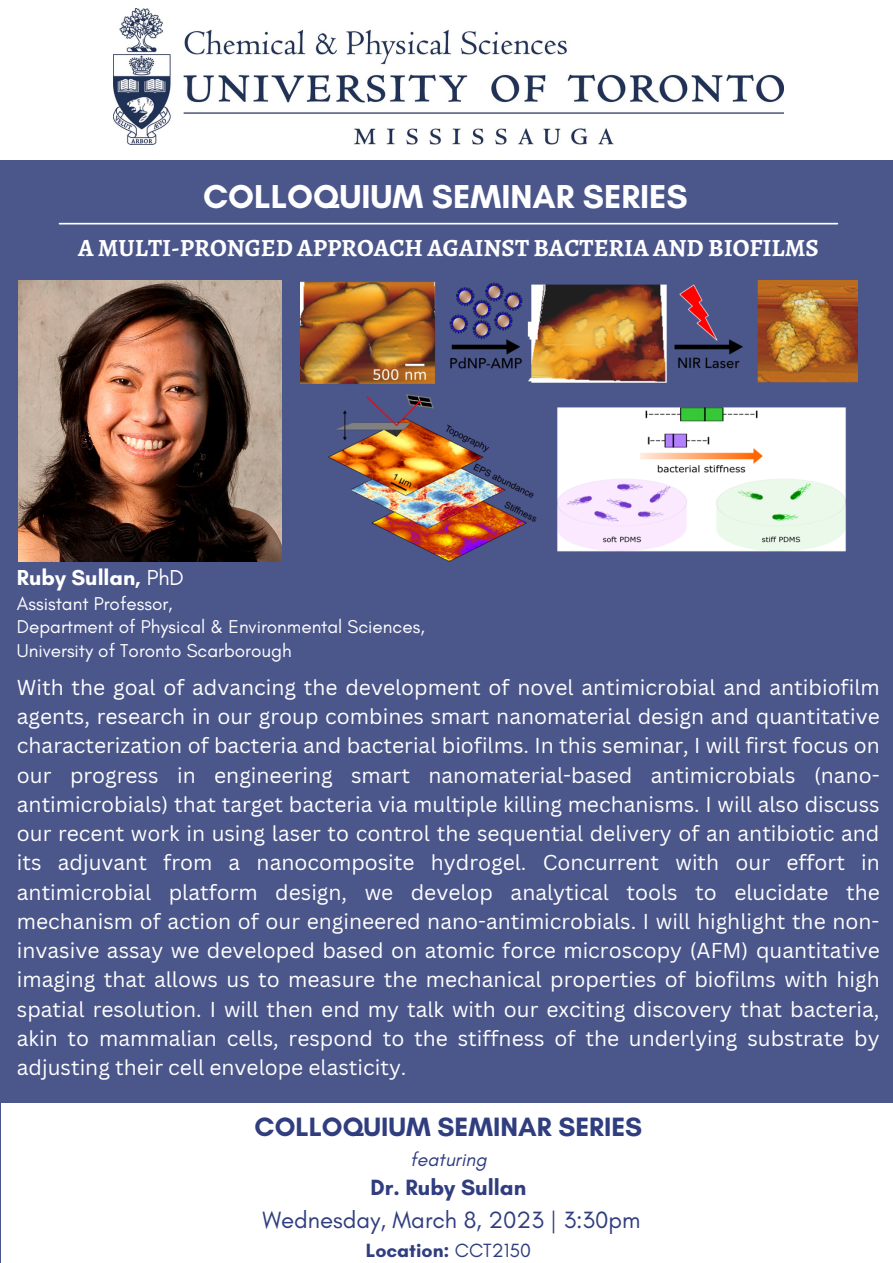
<style>
.page{position:relative;width:893px;height:1263px;background:#4b568b}
.page>*{position:absolute;margin:0;border:0;box-sizing:border-box;transform-origin:0 0}
.t1{font:700 33.75px "Glacial Indifference";color:#fff}
.t2{font:700 27px "Glacial Indifference";color:#303e80}
.t3{font:700 24.75px "Alegreya";color:#fff}
.t4{font:24px "Glacial Indifference";color:#303e80}
.t5{font:700 22.5px "Glacial Indifference";color:#303e80}
.t6{font:700 22.05px "Glacial Indifference";color:#fff}
.t7{font:21px/29.2px "Canva Sans";color:#fff;text-align:justify}
.t8{font:700 19.5px "Glacial Indifference";color:#303e80}
.t9{font:italic 19.5px "Glacial Indifference";color:#303e80}
.t10{font:18.9px/23.6px "Glacial Indifference";color:#fff}
.s1{font-weight:400}
</style>
<div class="page">
<div style="left:0;top:0;width:893px;height:159px;background:#fff"></div>
<img style="left:114px;top:8px;width:669px;height:137px">
<div style="left:1px;top:1103px;width:892px;height:160px;background:#fff"></div>
<hr style="left:59px;top:223px;width:778px;height:1px;background:#fff">
<img style="left:18px;top:281px;width:264px;height:280px">
<img style="left:300px;top:281px;width:557px;height:280px">
<h1 class="t1" style="left:203px;top:176px;width:486px">COLLOQUIUM SEMINAR SERIES</h1>
<p class="t3" style="left:78px;top:231px;width:742px">A MULTI-PRONGED APPROACH AGAINST BACTERIA AND BIOFILMS</p>
<p class="t6" style="left:17px;top:564px;width:168px">Ruby Sullan, <span class="s1">PhD</span></p>
<p class="t10" style="left:17px;top:591px;width:409px">Assistant Professor,<br>Department of Physical &amp; Environmental Sciences,<br>University of Toronto Scarborough</p>
<p class="t7" style="left:17px;top:672px;width:864px">With the goal of advancing the development of novel antimicrobial and antibiofilm agents, research in our group combines smart nanomaterial design and quantitative characterization of bacteria and bacterial biofilms. In this seminar, I will first focus on our progress in engineering smart nanomaterial-based antimicrobials (nano&shy;antimicrobials) that target bacteria via multiple killing mechanisms. I will also discuss our recent work in using laser to control the sequential delivery of an antibiotic and its adjuvant from a nanocomposite hydrogel. Concurrent with our effort in antimicrobial platform design, we develop analytical tools to elucidate the mechanism of action of our engineered nano-antimicrobials. I will highlight the non&shy;invasive assay we developed based on atomic force microscopy (AFM) quantitative imaging that allows us to measure the mechanical properties of biofilms with high spatial resolution. I will then end my talk with our exciting discovery that bacteria, akin to mammalian cells, respond to the stiffness of the underlying substrate by adjusting their cell envelope elasticity.</p>
<p class="t2" style="left:255px;top:1110px;width:389px">COLLOQUIUM SEMINAR SERIES</p>
<p class="t9" style="left:410px;top:1147px;width:78px">featuring</p>
<p class="t5" style="left:370px;top:1174px;width:157px">Dr. Ruby Sullan</p>
<p class="t4" style="left:262px;top:1205px;width:380px">Wednesday, March 8, 2023 | 3:30pm</p>
<p class="t8" style="left:366px;top:1238px;width:167px">Location: <span class="s1">CCT2150</span></p>
</div>
